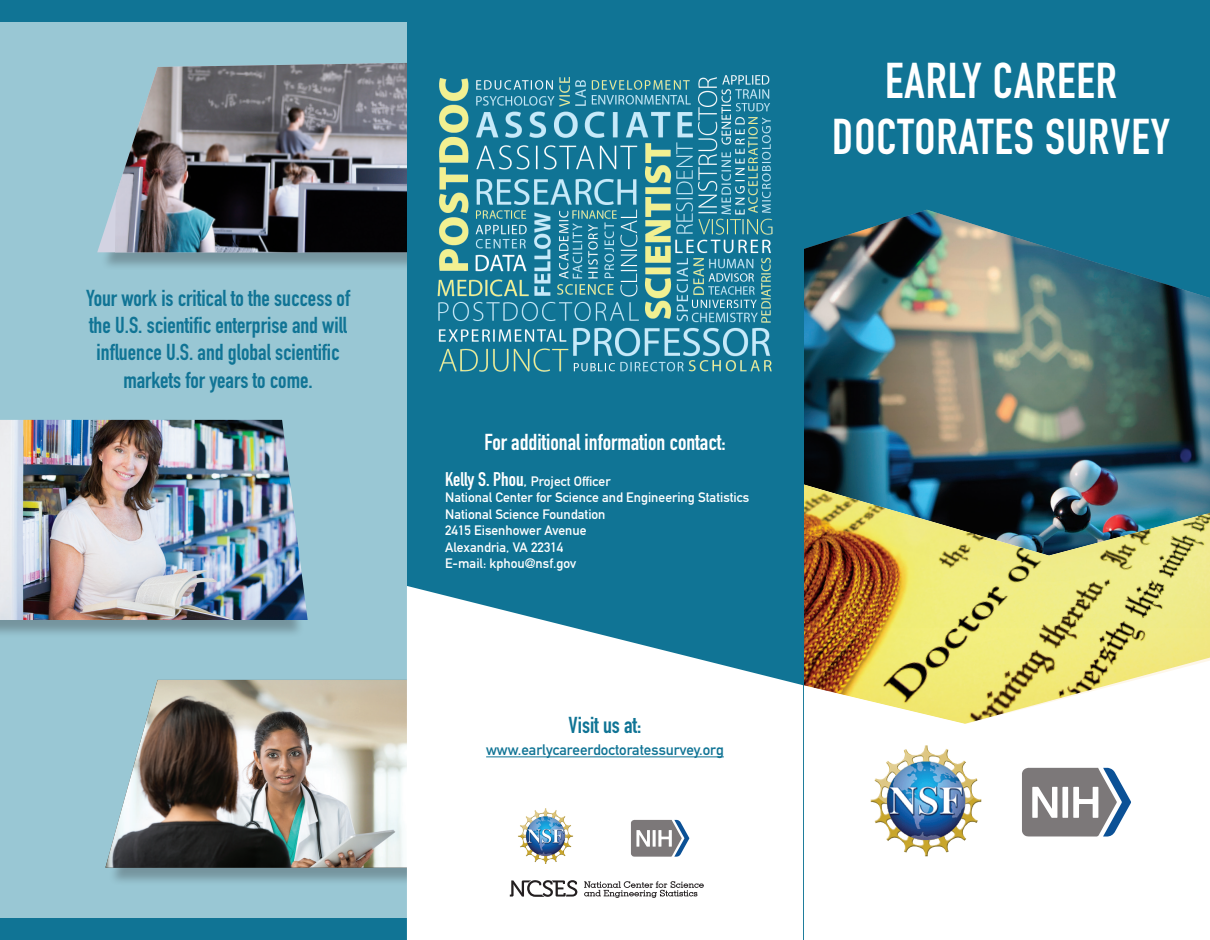
<style>
.page{position:relative;width:1210px;height:940px;background:#fff}
.page>*{position:absolute;margin:0;border:0;box-sizing:border-box;transform-origin:0 0}
.t1{font:49.5px/55.8px "DIN Engschrift Std";letter-spacing:.02em;color:#fff;text-align:center}
.t2{font:22.65px/27.3px "DIN Engschrift Std";color:#107495;text-align:center}
.t3{font:22.65px "DIN Engschrift Std";color:#fff}
.t4{font:15px "DIN Mittelschrift Std";color:#107495}
.t5{font:13.5px/16.5px "DIN Mittelschrift Std";color:#fff}
.s1{font-family:"DIN Engschrift Std";font-size:19.5px}
.s2{font-size:15px}
</style>
<div class="page">
<div style="left:0;top:11px;width:407px;height:929px;background:#99c7d4"></div>
<div style="left:109px;top:682px;width:320px;height:204px;background:#231f20;opacity:.3"></div>
<img style="left:105px;top:680px;width:302px;height:187px">
<div style="left:784px;top:0;width:426px;height:627px;background:#107495"></div>
<img style="left:804px;top:210px;width:406px;height:274px">
<div style="left:802px;top:484px;width:408px;height:240px;background:#fec86c;opacity:.19"></div>
<div style="left:101px;top:65px;width:339px;height:206px;background:#231f20;opacity:.3"></div>
<svg style="left:97px;top:65px;width:18px;height:187px"></svg>
<img style="left:115px;top:63px;width:292px;height:189px">
<div style="left:0;top:422px;width:304px;height:216px;background:#231f20;opacity:.3"></div>
<img style="left:0;top:420px;width:308px;height:200px">
<div style="left:0;top:918px;width:677px;height:22px;background:#107495"></div>
<div style="left:407px;top:0;width:396px;height:940px;background:#107495"></div>
<div style="left:0;top:0;width:677px;height:21px;background:#107495"></div>
<svg style="left:407px;top:586px;width:396px;height:354px;background:#dceaef"></svg>
<svg style="left:584px;top:881px;width:120px;height:17px;background:#c4c3c3"></svg>
<svg style="left:510px;top:880px;width:67px;height:17px"></svg>
<img style="left:517px;top:807px;width:57px;height:56px">
<img style="left:870px;top:745px;width:112px;height:111px">
<hr style="left:486px;top:756px;width:238px;height:1px;background:#107495">
<svg style="left:631px;top:820px;width:58px;height:36px;background:#9699a0"></svg>
<svg style="left:1022px;top:768px;width:109px;height:68px"></svg>
<img style="left:437px;top:75px;width:336px;height:297px">
<h2 class="t2" style="left:86px;top:284px;width:265px">Your work is critical to the success of the U.S. scientific enterprise and will influence U.S. and global scientific markets for years to come.</h2>
<h1 class="t1" style="left:832px;top:53px;width:339px">EARLY CAREER<br>DOCTORATES SURVEY</h1>
<h2 class="t3" style="left:484px;top:428px;width:243px">For additional information contact:</h2>
<p class="t5" style="left:445px;top:473px;width:306px"><span class="s1">Kelly S. Phou</span><span class="s2">,</span> Project Officer<br>National Center for Science and Engineering Statistics<br>National Science Foundation<br>2415 Eisenhower Avenue<br>Alexandria, VA 22314<br>E-mail: kphou@nsf.gov</p>
<h2 class="t2" style="left:568px;top:711px;width:74px">Visit us at:</h2>
<p class="t4" style="left:486px;top:741px;width:239px">www.earlycareerdoctoratessurvey.org</p>
</div>
